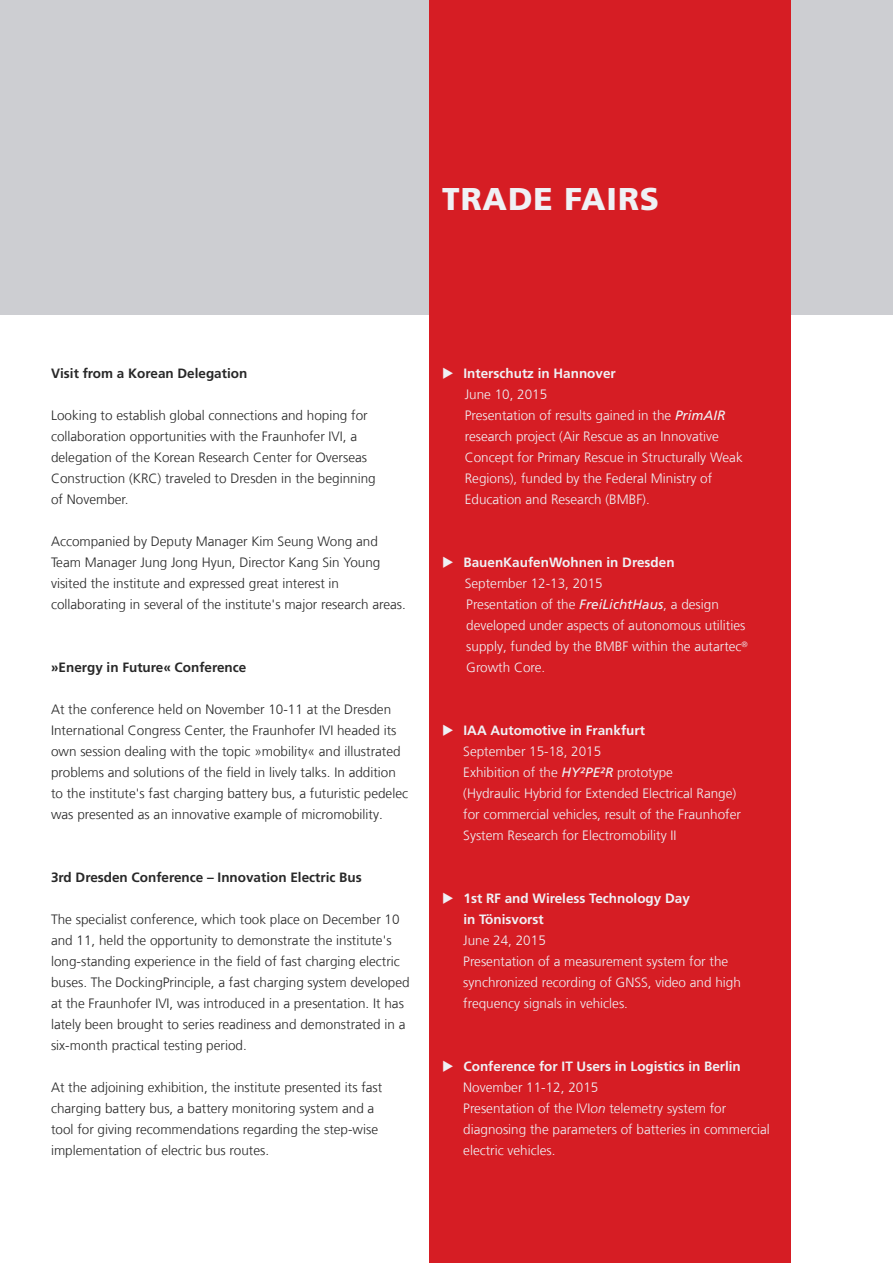
<style>
.page{position:relative;width:893px;height:1263px;background:#fff}
.page>*{position:absolute;margin:0;border:0;box-sizing:border-box;transform-origin:0 0}
.t1{font:900 31.5px "Frutiger LT Com";letter-spacing:.03em;color:#eff1f5}
.t2{font:300 13.5px/21px "Frutiger LT Com";color:#282828}
.t3{font:300 13.5px/21px "Frutiger LT Com";color:#eff1f5}
.t4{font:700 13.5px/21px "Frutiger LT Com";color:#eff1f5}
.t5{font:700 13.5px "Frutiger LT Com";color:#282828}
.s1{font-weight:400;font-style:italic}
.s2{font-style:italic}
</style>
<div class="page">
<div style="left:0;top:0;width:893px;height:315px;background:#cdced2"></div>
<div style="left:429px;top:0;width:362px;height:1263px;background:#d61d24"></div>
<h1 class="t1" style="left:442px;top:180px;width:218px">TRADE FAIRS</h1>
<p class="t5" style="left:51px;top:366px;width:198px">Visit from a Korean Delegation</p>
<p class="t2" style="left:51px;top:405px;width:326px">Looking to establish global connections and hoping for collaboration opportunities with the Fraunhofer IVI, a delegation of the Korean Research Center for Overseas Construction (KRC) traveled to Dresden in the beginning of November.</p>
<p class="t2" style="left:51px;top:531px;width:356px">Accompanied by Deputy Manager Kim Seung Wong and Team Manager Jung Jong Hyun, Director Kang Sin Young visited the institute and expressed great interest in collaborating in several of the institute's major research areas.</p>
<p class="t5" style="left:51px;top:660px;width:197px">»Energy in Future« Conference</p>
<p class="t2" style="left:51px;top:699px;width:359px">At the conference held on November 10-11 at the Dresden International Congress Center, the Fraunhofer IVI headed its own session dealing with the topic »mobility« and illustrated problems and solutions of the field in lively talks. In addition to the institute's fast charging battery bus, a futuristic pedelec was presented as an innovative example of micromobility.</p>
<p class="t5" style="left:51px;top:870px;width:312px">3rd Dresden Conference – Innovation Electric Bus</p>
<p class="t2" style="left:51px;top:909px;width:360px">The specialist conference, which took place on December 10 and 11, held the opportunity to demonstrate the institute's long-standing experience in the field of fast charging electric buses. The DockingPrinciple, a fast charging system developed at the Fraunhofer IVI, was introduced in a presentation. It has lately been brought to series readiness and demonstrated in a six-month practical testing period.</p>
<p class="t2" style="left:51px;top:1077px;width:333px">At the adjoining exhibition, the institute presented its fast charging battery bus, a battery monitoring system and a tool for giving recommendations regarding the step-wise implementation of electric bus routes.</p>
<p class="t4" style="left:463px;top:363px;width:154px">Interschutz in Hannover</p>
<p class="t3" style="left:465px;top:384px;width:279px">June 10, 2015<br>Presentation of results gained in the <span class="s1">PrimAIR </span>research project (Air Rescue as an Innovative Concept for Primary Rescue in Structurally Weak Regions), funded by the Federal Ministry of Education and Research (BMBF).</p>
<p class="t4" style="left:463px;top:552px;width:213px">BauenKaufenWohnen in Dresden</p>
<p class="t3" style="left:465px;top:573px;width:285px">September 12-13, 2015<br>Presentation of the <span class="s1">FreiLichtHaus</span>, a design developed under aspects of autonomous utilities supply, funded by the BMBF within the autartec<sup>® </sup>Growth Core.</p>
<p class="t4" style="left:463px;top:720px;width:183px">IAA Automotive in Frankfurt</p>
<p class="t3" style="left:463px;top:741px;width:279px">September 15-18, 2015<br>Exhibition of the <span class="s1">HY²PE²R</span> prototype<br>(Hydraulic Hybrid for Extended Electrical Range) for commercial vehicles, result of the Fraunhofer System Research for Electromobility II</p>
<p class="t4" style="left:463px;top:888px;width:228px">1st RF and Wireless Technology Day in Tönisvorst</p>
<p class="t3" style="left:463px;top:930px;width:279px">June 24, 2015<br>Presentation of a measurement system for the synchronized recording of GNSS, video and high frequency signals in vehicles.</p>
<p class="t4" style="left:464px;top:1056px;width:279px">Conference for IT Users in Logistics in Berlin</p>
<p class="t3" style="left:463px;top:1077px;width:308px">November 11-12, 2015<br>Presentation of the IVI<span class="s2">on</span> telemetry system for diagnosing the parameters of batteries in commercial electric vehicles.</p>
</div>
